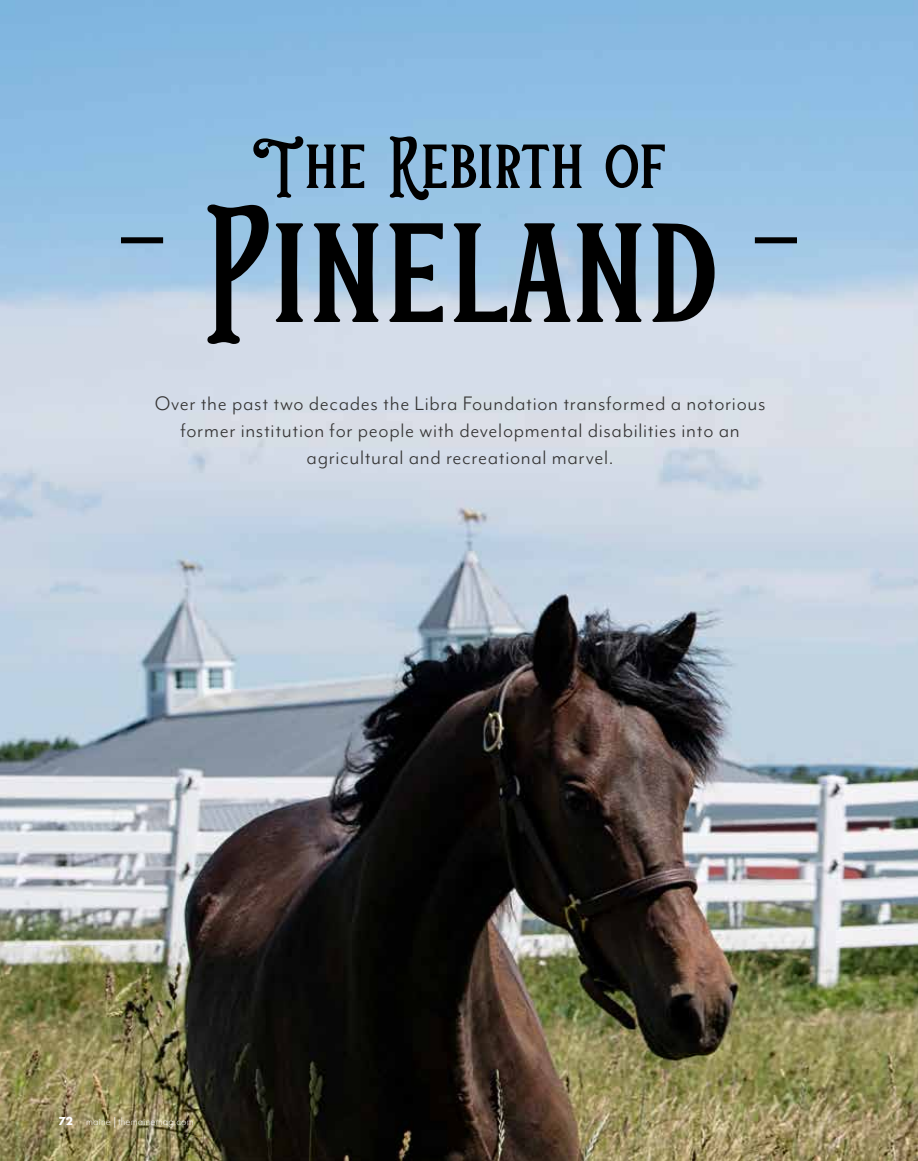
<style>
.page{position:relative;width:918px;height:1161px;background:#fff}
.page>*{position:absolute;margin:0;border:0;box-sizing:border-box;transform-origin:0 0}
.t1{font:187.65px "Silver Stone";color:#000}
.t2{font:82.65px "Silver Stone";color:#000}
.t3{font:22.5px/27px "Mr Eaves Mod OT";letter-spacing:.03em;color:#343333;text-align:center}
.t4{font:300 10.5px "Futura";letter-spacing:.02em;color:#fff}
.s1{font-weight:700;font-size:12px}
.s2{font-family:"Minion Pro";font-weight:400}
</style>
<div class="page">
<img style="left:0;top:0;width:918px;height:1161px">
<div style="left:121px;top:237px;width:42px;height:6px;background:#000"></div>
<div style="left:755px;top:237px;width:42px;height:6px;background:#000"></div>
<h2 class="t2" style="left:253px;top:115px;width:415px">The Rebirth of</h2>
<h1 class="t1" style="left:202px;top:156px;width:516px">Pineland</h1>
<p class="t3" style="left:155px;top:390px;width:612px">Over the past two decades the Libra Foundation transformed a notorious former institution for people with developmental disabilities into an agricultural and recreational marvel.</p>
<p class="t4" style="left:58px;top:1115px;width:137px"><span class="s1">72</span> maine <span class="s2">|</span> themainemag.com</p>
</div>
